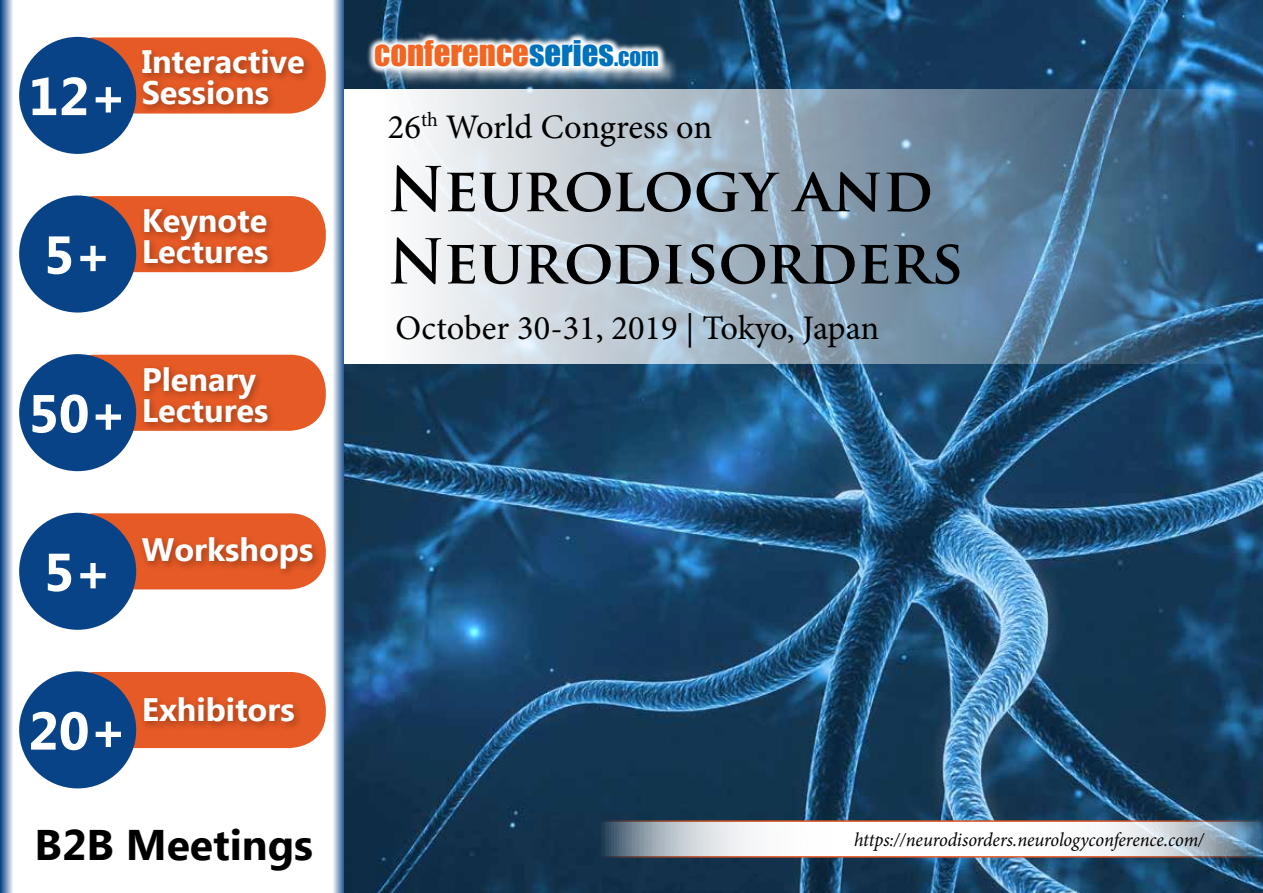
<style>
.page{position:relative;width:1263px;height:893px;background:#fff}
.page>*{position:absolute;margin:0;border:0;box-sizing:border-box;transform-origin:0 0}
.t1{font:700 60.15px/72.3px "Trajan Pro";letter-spacing:-.01em;color:#000}
.t2{font:700 53.25px "Ebrima";color:#fff}
.t3{font:700 42.75px "Ebrima";color:#000}
.t4{font:34.5px "Minion Pro";letter-spacing:-.005em;color:#000}
.t5{font:32.7px "Impact";color:#f26522}
.t6{font:700 32.4px/30.9px "Ebrima";color:#fff}
.t7{font:italic 19.5px "Minion Pro";letter-spacing:-.005em;color:#000;scale:.95 1}
.s1{color:#0072bc}
.s2{font-size:22.95px;color:#0072bc}
</style>
<div class="page">
<div style="left:58px;top:37px;width:268px;height:77px;background:#e65a25;border-radius:36px"></div>
<div style="left:19px;top:37px;width:117px;height:117px;background:#084388;border-radius:50%"></div>
<div style="left:138px;top:45px;width:176px;height:69px;background:#000;opacity:.3"></div>
<div style="left:58px;top:196px;width:268px;height:76px;background:#e65a25;border-radius:36px"></div>
<div style="left:19px;top:195px;width:117px;height:118px;background:#084388;border-radius:50%"></div>
<div style="left:140px;top:205px;width:137px;height:68px;background:#000;opacity:.3"></div>
<div style="left:58px;top:355px;width:268px;height:76px;background:#e65a25;border-radius:36px"></div>
<div style="left:19px;top:354px;width:117px;height:117px;background:#084388;border-radius:50%"></div>
<div style="left:140px;top:362px;width:137px;height:70px;background:#000;opacity:.3"></div>
<div style="left:58px;top:513px;width:268px;height:76px;background:#e65a25;border-radius:36px"></div>
<div style="left:19px;top:513px;width:117px;height:117px;background:#084388;border-radius:50%"></div>
<div style="left:138px;top:533px;width:184px;height:46px;background:#000;opacity:.3"></div>
<div style="left:58px;top:672px;width:268px;height:76px;background:#e65a25;border-radius:36px"></div>
<div style="left:19px;top:671px;width:117px;height:117px;background:#084388;border-radius:50%"></div>
<div style="left:140px;top:693px;width:164px;height:38px;background:#000;opacity:.3"></div>
<svg style="left:0;top:0;width:13px;height:893px;background:#7a99be"></svg>
<svg style="left:333px;top:0;width:12px;height:893px;background:#8ca8c7"></svg>
<img style="left:345px;top:0;width:918px;height:893px">
<div style="left:378px;top:44px;width:301px;height:43px;background:#fff;opacity:.75"></div>
<svg style="left:366px;top:32px;width:301px;height:44px"></svg>
<svg style="left:597px;top:820px;width:666px;height:38px"></svg>
<svg style="left:344px;top:89px;width:918px;height:274px;background:#91a7b9"></svg>
<h2 class="t2" style="left:28px;top:57px;width:100px">12+</h2>
<p class="t6" style="left:142px;top:48px;width:165px">Interactive<br>Sessions</p>
<h2 class="t2" style="left:44px;top:215px;width:70px">5+</h2>
<p class="t6" style="left:142px;top:207px;width:128px">Keynote<br>Lectures</p>
<h2 class="t2" style="left:28px;top:374px;width:100px">50+</h2>
<p class="t6" style="left:142px;top:365px;width:128px">Plenary<br>Lectures</p>
<h2 class="t2" style="left:44px;top:532px;width:70px">5+</h2>
<p class="t6" style="left:142px;top:536px;width:173px">Workshops</p>
<h2 class="t2" style="left:28px;top:691px;width:100px">20+</h2>
<p class="t6" style="left:142px;top:696px;width:154px">Exhibitors</p>
<h3 class="t3" style="left:35px;top:813px;width:280px">B2B Meetings</h3>
<p class="t5" style="left:374px;top:28px;width:286px">CONFERENCE<span class="s1">SERIES</span><span class="s2">.COM</span></p>
<p class="t4" style="left:388px;top:104px;width:326px">26<sup>th</sup> World Congress on</p>
<h1 class="t1" style="left:388px;top:154px;width:577px">Neurology and<br>Neurodisorders</h1>
<p class="t4" style="left:395px;top:305px;width:485px">October 30-31, 2019 | Tokyo, Japan</p>
<p class="t7" style="left:854px;top:827px;width:370px">https://neurodisorders.neurologyconference.com/</p>
</div>
